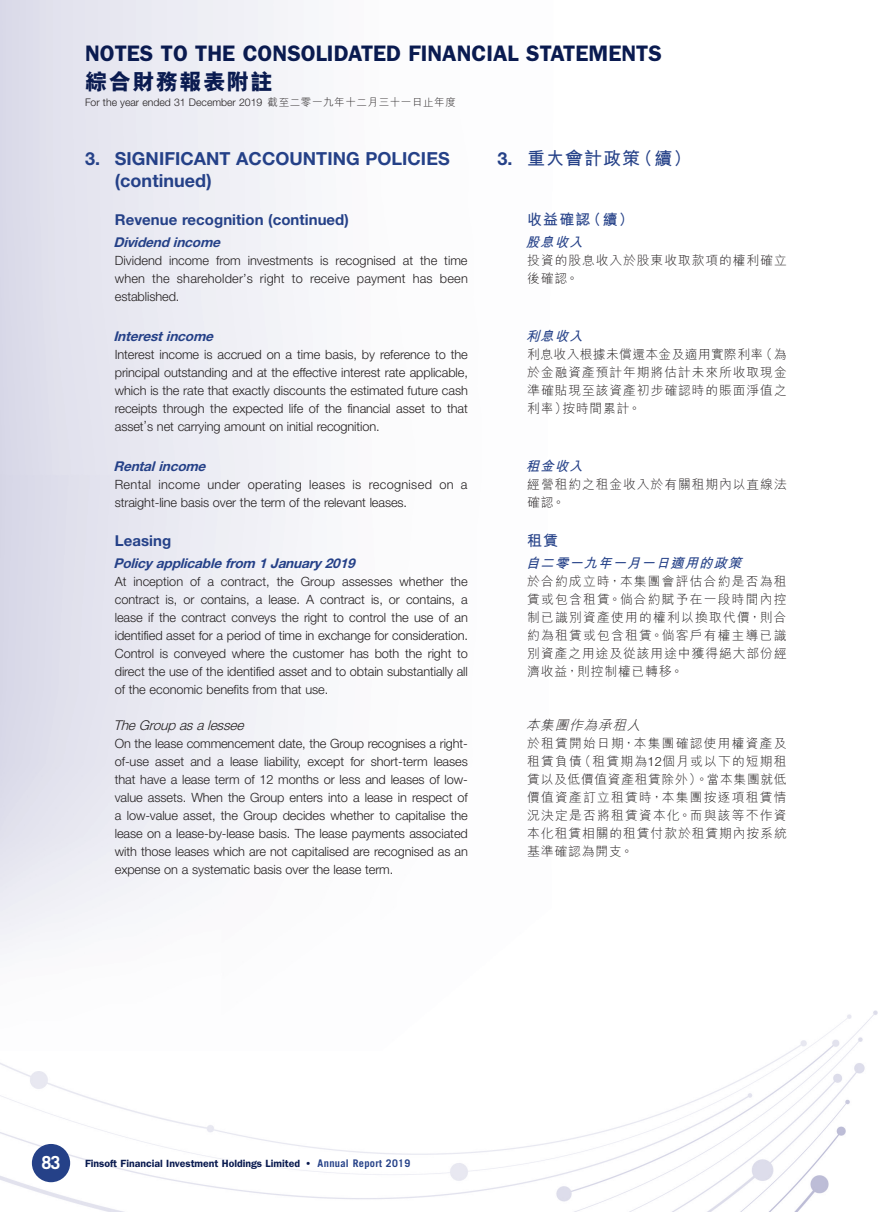
<style>
.page{position:relative;width:893px;height:1212px;background:#fff}
.page>*{position:absolute;margin:0;border:0;box-sizing:border-box;transform-origin:0 0}
.t1{font:600 22.5px "ITC Franklin Gothic Std";color:#0a1b50}
.t2{font:800 22.5px "M Hei HK";letter-spacing:.05em;color:#0a1b50}
.Heading_1{font:700 18px "Helvetica Neue LT Std";letter-spacing:.005em;color:#254188}
.C_Heading_1{font:700 18px "M Hei HK";letter-spacing:.055em;color:#254188}
.t3{font:700 18px "Trade Gothic LT Std";color:#fff}
.C_Heading_1-2{font:700 18px "Helvetica Neue LT Std";color:#254188}
.Heading_2{font:700 15px "Helvetica Neue LT Std";letter-spacing:.005em;color:#254188}
.C_Heading_2{font:700 15px "M Hei HK";letter-spacing:.07em;color:#254188}
.Heading_3{font:italic 700 13.5px "Helvetica Neue LT Std";color:#254188}
.C_Heading_3{font:italic 700 13.5px "M Hei HK";color:#254188}
.Heading_4{font:italic 300 13.5px "Helvetica Neue LT Std";color:#231f20}
.C_Heading_4{font:italic 300 13.5px "M Hei HK";color:#231f20}
.Body_Text{font:300 12.75px/18px "Helvetica Neue LT Std";letter-spacing:-.005em;color:#231f20}
.C_Body_Text{font:300 12.75px/18px "M Hei HK";letter-spacing:.075em;color:#231f20}
.C_Body_Text-2{font:300 12.75px/18px "M Hei HK";letter-spacing:.095em;color:#231f20;text-align:right}
.Body_Text-2{font:300 12.75px "Helvetica Neue LT Std";letter-spacing:.015em;color:#231f20}
.Body_Text-3{font:300 12.75px "Helvetica Neue LT Std";letter-spacing:.025em;color:#231f20}
.C_Body_Text-3{font:300 12.75px "M Hei HK";letter-spacing:.03em;color:#231f20}
.t4{font:600 10.5px "ITC Franklin Gothic Std";letter-spacing:-.005em;color:#0a1b50}
.t5{font:300 10.5px "Helvetica Neue LT Std";color:#231f20}
.t6{font:300 10.5px "M Hei HK";letter-spacing:.06em;color:#231f20}
.t7{font:700 10.5px "Trade Gothic LT Std";letter-spacing:.03em;color:#254188}
.s1{font-family:"Helvetica Neue LT Std"}
</style>
<div class="page">
<img style="left:0;top:0;width:878px;height:1212px">
<div style="left:32px;top:1144px;width:38px;height:38px;background:#254188;border-radius:50%"></div>
<h1 class="t1" style="left:85px;top:40px;width:578px">NOTES TO THE CONSOLIDATED FINANCIAL STATEMENTS</h1>
<h1 class="t2" style="left:85px;top:70px;width:189px">綜合財務報表附註</h1>
<p class="t6" style="left:268px;top:97px;width:190px">截至二零一九年十二月三十一日止年度</p>
<p class="t5" style="left:85px;top:96px;width:179px">For the year ended 31 December 2019</p>
<p class="Heading_1" style="left:85px;top:147px;width:17px">3.</p>
<p class="Heading_1" style="left:115px;top:147px;width:336px">SIGNIFICANT ACCOUNTING POLICIES</p>
<p class="Heading_1" style="left:115px;top:169px;width:98px">(continued(</p>
<p class="Heading_2" style="left:115px;top:211px;width:236px">Revenue recognition (continued(</p>
<p class="Heading_3" style="left:113px;top:234px;width:112px">Dividend income</p>
<p class="Body_Text" style="left:115px;top:251px;width:49px">Dividend</p>
<p class="Body_Text" style="left:169px;top:251px;width:42px">income</p>
<p class="Body_Text" style="left:216px;top:251px;width:26px">from</p>
<p class="Body_Text" style="left:248px;top:251px;width:67px">investments</p>
<p class="Body_Text" style="left:320px;top:251px;width:10px">is</p>
<p class="Body_Text" style="left:336px;top:251px;width:62px">recognised</p>
<p class="Body_Text" style="left:420px;top:251px;width:19px">the</p>
<p class="Body_Text" style="left:444px;top:251px;width:25px">time</p>
<p class="Body_Text" style="left:403px;top:251px;width:12px">at</p>
<p class="Body_Text-2" style="left:177px;top:271px;width:77px">shareholder s’</p>
<p class="Body_Text" style="left:115px;top:269px;width:66px">when established.</p>
<p class="Heading_3" style="left:113px;top:328px;width:105px">Interest income</p>
<p class="Body_Text" style="left:115px;top:345px;width:355px;text-align:justify">Interest income is accrued on a time basis, by reference to the principal outstanding and at the effective interest rate applicable, which is the rate that exactly discounts the estimated future cash receipts through the expected life of the financial asset to that asset s’ net carrying amount on initial recognition.</p>
<p class="Heading_3" style="left:113px;top:457px;width:98px">Rental income</p>
<p class="Body_Text" style="left:461px;top:475px;width:8px">a</p>
<p class="Body_Text" style="left:152px;top:269px;width:19px">the</p>
<p class="Body_Text" style="left:260px;top:269px;width:26px">right</p>
<p class="Body_Text-2" style="left:310px;top:271px;width:41px">receive</p>
<p class="Body_Text" style="left:413px;top:269px;width:21px">has</p>
<p class="Body_Text" style="left:440px;top:269px;width:29px">been</p>
<p class="Body_Text" style="left:292px;top:269px;width:13px">to</p>
<p class="Body_Text-2" style="left:357px;top:271px;width:50px">payment</p>
<p class="Body_Text" style="left:115px;top:475px;width:294px">Rental<br>straight-line basis over the term of the relevant leases.</p>
<p class="Heading_2" style="left:115px;top:532px;width:58px">Leasing</p>
<p class="Heading_3" style="left:113px;top:555px;width:247px">Policy applicable from 1 January 2019</p>
<p class="Body_Text" style="left:158px;top:475px;width:43px">income</p>
<p class="Body_Text" style="left:207px;top:475px;width:34px">under</p>
<p class="Body_Text-3" style="left:248px;top:476px;width:56px">operating</p>
<p class="Body_Text" style="left:309px;top:475px;width:38px">leases</p>
<p class="Body_Text" style="left:353px;top:475px;width:10px">is</p>
<p class="Body_Text-3" style="left:369px;top:476px;width:65px">recognised</p>
<p class="Body_Text" style="left:439px;top:475px;width:16px">on</p>
<p class="Body_Text" style="left:115px;top:572px;width:13px">At</p>
<p class="Body_Text" style="left:134px;top:572px;width:51px">inception</p>
<p class="Body_Text" style="left:190px;top:572px;width:12px">of</p>
<p class="Body_Text" style="left:221px;top:572px;width:50px">contract,</p>
<p class="Body_Text" style="left:207px;top:572px;width:8px">a</p>
<p class="Body_Text" style="left:301px;top:572px;width:36px">Group</p>
<p class="Body_Text" style="left:277px;top:572px;width:19px">the</p>
<p class="Body_Text" style="left:399px;top:572px;width:46px">whether</p>
<p class="Body_Text" style="left:450px;top:572px;width:19px">the</p>
<p class="Body_Text" style="left:342px;top:572px;width:52px">assesses</p>
<p class="Body_Text" style="left:166px;top:590px;width:13px">is,</p>
<p class="Body_Text" style="left:201px;top:590px;width:63px">contains a,</p>
<p class="Body_Text" style="left:269px;top:590px;width:47px">lease A.</p>
<p class="Body_Text" style="left:371px;top:590px;width:13px">is,</p>
<p class="Body_Text" style="left:406px;top:590px;width:63px">contains a,</p>
<p class="Body_Text" style="left:115px;top:590px;width:355px">contract<br>lease if the contract conveys the right to control the use of an identified asset for a period of time in exchange for consideration.<br>Control is conveyed where the customer has both the right to direct the use of the identified asset and to obtain substantially all of the economic benefits from that use.</p>
<p class="Heading_4" style="left:113px;top:717px;width:136px">The Group as a lessee</p>
<p class="Body_Text" style="left:434px;top:752px;width:36px">leases</p>
<p class="Body_Text" style="left:320px;top:590px;width:46px">contract</p>
<p class="Body_Text" style="left:184px;top:590px;width:13px">or</p>
<p class="Body_Text" style="left:389px;top:590px;width:13px">or</p>
<p class="Body_Text" style="left:115px;top:734px;width:355px">On the lease commencement date, the Group recognises a right-</p>
<p class="Body_Text" style="left:115px;top:752px;width:36px">of-use</p>
<p class="Body_Text" style="left:190px;top:752px;width:22px">and</p>
<p class="Body_Text" style="left:230px;top:752px;width:29px">lease</p>
<p class="Body_Text" style="left:264px;top:752px;width:38px">liability,</p>
<p class="Body_Text" style="left:350px;top:752px;width:16px">for</p>
<p class="Body_Text" style="left:371px;top:752px;width:58px">short-term</p>
<p class="Body_Text" style="left:155px;top:752px;width:30px">asset</p>
<p class="Body_Text" style="left:307px;top:752px;width:38px">except</p>
<p class="Body_Text" style="left:217px;top:752px;width:8px">a</p>
<p class="Body_Text" style="left:115px;top:770px;width:355px">that have a lease term of 12 months or less and leases of low-</p>
<p class="Body_Text" style="left:115px;top:806px;width:355px;text-align:justify">a low-value asset, the Group decides whether to capitalise the lease on a lease-by-lease basis. The lease payments associated with those leases which are not capitalised are recognised as an expense on a systematic basis over the lease term.</p>
<p class="Body_Text" style="left:115px;top:788px;width:355px">value assets. When the Group enters into a lease in respect of</p>
<p class="C_Heading_1-2" style="left:497px;top:147px;width:17px">3.</p>
<p class="C_Heading_1" style="left:527px;top:145px;width:114px">重大會計政策</p>
<p class="C_Heading_1" style="left:635px;top:145px;width:58px">（續(</p>
<p class="C_Heading_2" style="left:527px;top:209px;width:65px">收益確認</p>
<p class="C_Heading_3" style="left:526px;top:232px;width:63px">股息收入</p>
<p class="C_Body_Text" style="left:527px;top:251px;width:261px">投資的股息收入於股東收取款項的權利確立後確認。</p>
<p class="C_Heading_2" style="left:586px;top:209px;width:49px">（續(</p>
<p class="C_Heading_3" style="left:526px;top:326px;width:63px">利息收入</p>
<p class="C_Body_Text" style="left:760px;top:345px;width:29px">（為</p>
<p class="C_Body_Text-3" style="left:527px;top:348px;width:238px">利息收入根據未償還本金及適用實際利率</p>
<p class="C_Body_Text" style="left:527px;top:363px;width:261px">於金融資產預計年期將估計未來所收取現金</p>
<p class="C_Body_Text" style="left:527px;top:381px;width:261px">準確貼現至該資產初步確認時的賬面淨值之</p>
<p class="C_Body_Text" style="left:562px;top:399px;width:80px">按時間累計。</p>
<p class="C_Body_Text" style="left:527px;top:399px;width:41px">利率）</p>
<p class="C_Heading_3" style="left:526px;top:456px;width:63px">租金收入</p>
<p class="C_Body_Text" style="left:527px;top:475px;width:261px">經營租約之租金收入於有關租期內以直線法確認。</p>
<p class="C_Heading_2" style="left:527px;top:530px;width:33px">租賃</p>
<p class="C_Heading_3" style="left:526px;top:553px;width:221px">自二零一九年一月一日適用的政策</p>
<p class="C_Body_Text" style="left:527px;top:572px;width:261px;text-align:justify">於合約成立時，本集團會評估合約是否為租賃或包含租賃。倘合約賦予在一段時間內控制已識別資產使用的權利以換取代價，則合約為租賃或包含租賃。倘客戶有權主導已識別資產之用途及從該用途中獲得絕大部份經濟收益，則控制權已轉移。</p>
<p class="C_Heading_4" style="left:526px;top:718px;width:120px">本集團作為承租人</p>
<p class="C_Body_Text-2" style="left:527px;top:734px;width:261px">於租賃開始日期，本集團確認使用權資產及（租賃期為<span class="s1">12</span>個月或以下的短期租</p>
<p class="C_Body_Text" style="left:527px;top:752px;width:261px">租賃負債<br>賃以及低價值資產租賃除外）。當本集團就低價值資產訂立租賃時，本集團按逐項租賃情況決定是否將租賃資本化。而與該等不作資本化租賃相關的租賃付款於租賃期內按系統基準確認為開支。</p>
<h2 class="t3" style="left:41px;top:1152px;width:21px">83</h2>
<p class="t7" style="left:318px;top:1156px;width:94px">Annual Report 2019</p>
<p class="t4" style="left:85px;top:1157px;width:217px">Finsoft Financial Investment Holdings Limited</p>
<p class="t4" style="left:305px;top:1157px;width:8px">•</p>
</div>
